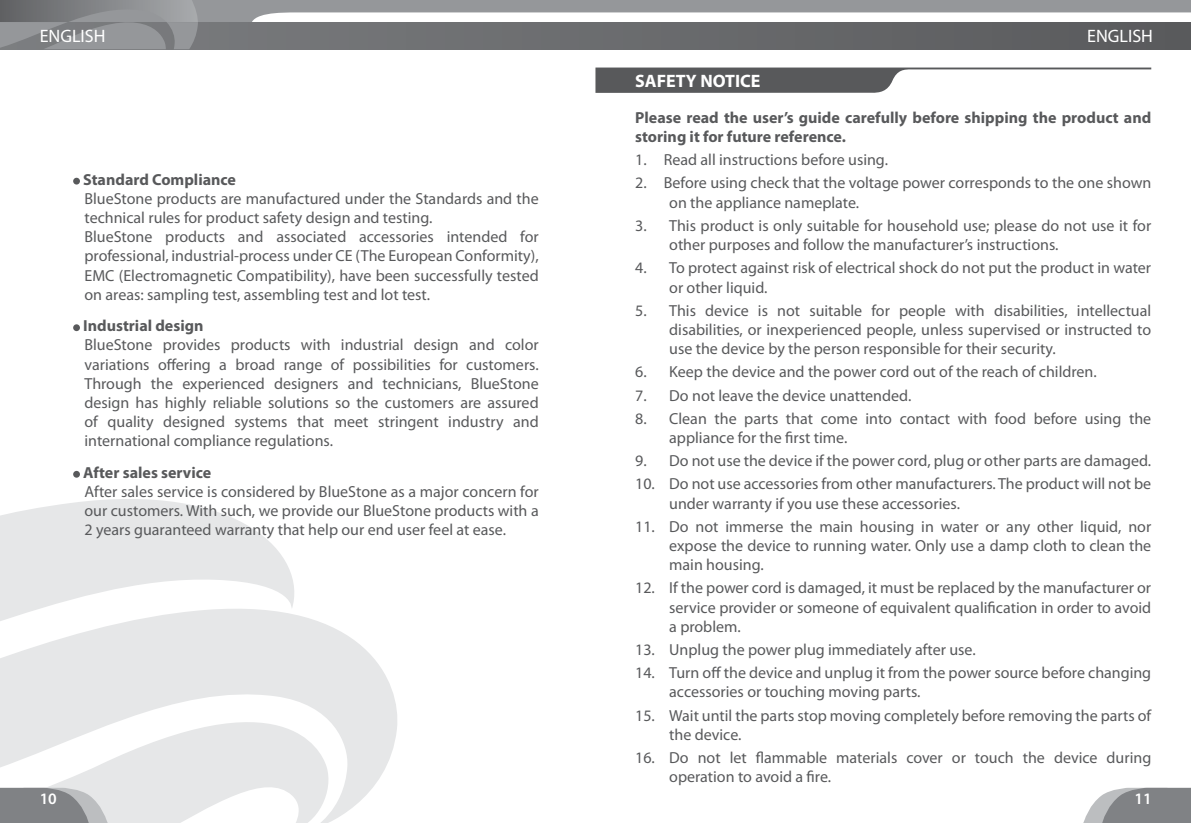
<style>
.page{position:relative;width:1191px;height:823px;background:#fff}
.page>*{position:absolute;margin:0;border:0;box-sizing:border-box;transform-origin:0 0}
.t1{font:18px "Myriad Pro";color:#fff}
.t2{font:700 18px "Myriad Pro";color:#fff}
.t3{font:16px/19.2px "Myriad Pro";color:#58595b}
.t4{font:700 16px/19.2px "Myriad Pro";color:#58595b}
.t5{font:600 16px "Myriad Pro";color:#fff}
</style>
<div class="page">
<svg style="left:199px;top:0;width:992px;height:22px;fill:#95979a"></svg>
<svg style="left:199px;top:22px;width:992px;height:27px;background:#68696b"></svg>
<svg style="left:0;top:0;width:199px;height:49px;background:#898b8d"></svg>
<svg style="left:0;top:499px;width:397px;height:323px;fill:#e6e7e8"></svg>
<div style="left:73px;top:178px;width:7px;height:6px;background:#58595b;border-radius:50%"></div>
<div style="left:73px;top:324px;width:7px;height:7px;background:#58595b;border-radius:50%"></div>
<div style="left:73px;top:470px;width:7px;height:7px;background:#58595b;border-radius:50%"></div>
<svg style="left:595px;top:67px;width:556px;height:26px"></svg>
<svg style="left:0;top:787px;width:115px;height:35px;background:#9c9ea0"></svg>
<svg style="left:1084px;top:787px;width:107px;height:35px;background:#9a9b9e"></svg>
<p class="t1" style="left:40px;top:25px;width:67px">ENGLISH</p>
<p class="t1" style="left:1087px;top:25px;width:67px">ENGLISH</p>
<p class="t2" style="left:635px;top:69px;width:127px">SAFETY NOTICE</p>
<p class="t4" style="left:83px;top:169px;width:154px">Standard Compliance</p>
<p class="t3" style="left:84px;top:188px;width:456px">BlueStone products are manufactured under the Standards and the technical rules for product safety design and testing.<br>BlueStone products and associated accessories intended for professional, industrial-process under CE (The European Conformity), EMC (Electromagnetic Compatibility), have been successfully tested on areas: sampling test, assembling test and lot test.</p>
<p class="t4" style="left:83px;top:315px;width:122px">Industrial design</p>
<p class="t3" style="left:84px;top:335px;width:456px;text-align:justify">BlueStone provides products with industrial design and color variations offering a broad range of possibilities for customers.<br>Through the experienced designers and technicians, BlueStone design has highly reliable solutions so the customers are assured of quality designed systems that meet stringent industry and international compliance regulations.</p>
<p class="t4" style="left:83px;top:462px;width:130px">After sales service</p>
<p class="t3" style="left:84px;top:481px;width:456px;text-align:justify">After sales service is considered by BlueStone as a major concern for our customers. With such, we provide our BlueStone products with a 2 years guaranteed warranty that help our end user feel at ease.</p>
<p class="t4" style="left:635px;top:107px;width:517px">Please read the user’s guide carefully before shipping the product and storing it for future reference.</p>
<p class="t3" style="left:635px;top:150px;width:254px">1. Read all instructions before using.</p>
<p class="t3" style="left:669px;top:173px;width:483px;text-indent:-34px">2. Before using check that the voltage power corresponds to the one shown on the appliance nameplate.</p>
<p class="t3" style="left:669px;top:215px;width:483px;text-indent:-34px">3. This product is only suitable for household use; please do not use it for other purposes and follow the manufacturer’s instructions.</p>
<p class="t3" style="left:669px;top:258px;width:483px;text-indent:-34px">4. To protect against risk of electrical shock do not put the product in water or other liquid.</p>
<p class="t3" style="left:669px;top:300px;width:483px;text-align:justify;text-indent:-34px">5. This device is not suitable for people with disabilities, intellectual disabilities, or inexperienced people, unless supervised or instructed to use the device by the person responsible for their security.</p>
<p class="t3" style="left:635px;top:362px;width:463px">6. Keep the device and the power cord out of the reach of children.</p>
<p class="t3" style="left:635px;top:385px;width:278px">7. Do not leave the device unattended.</p>
<p class="t3" style="left:669px;top:408px;width:483px;text-indent:-34px">8. Clean the parts that come into contact with food before using the appliance for the first time.</p>
<p class="t3" style="left:635px;top:450px;width:517px">9. Do not use the device if the power cord, plug or other parts are damaged.</p>
<p class="t3" style="left:669px;top:474px;width:483px;text-indent:-34px">10. Do not use accessories from other manufacturers. The product will not be under warranty if you use these accessories.</p>
<p class="t3" style="left:669px;top:516px;width:483px;text-align:justify;text-indent:-34px">11. Do not immerse the main housing in water or any other liquid, nor expose the device to running water. Only use a damp cloth to clean the main housing.</p>
<p class="t3" style="left:669px;top:577px;width:483px;text-align:justify;text-indent:-34px">12. If the power cord is damaged, it must be replaced by the manufacturer or service provider or someone of equivalent qualification in order to avoid a problem.</p>
<p class="t3" style="left:635px;top:639px;width:342px">13. Unplug the power plug immediately after use.</p>
<p class="t3" style="left:669px;top:662px;width:483px;text-indent:-34px">14. Turn off the device and unplug it from the power source before changing accessories or touching moving parts.</p>
<p class="t3" style="left:669px;top:705px;width:483px;text-indent:-34px">15. Wait until the parts stop moving completely before removing the parts of the device.</p>
<p class="t3" style="left:669px;top:747px;width:483px;text-indent:-34px">16. Do not let flammable materials cover or touch the device during operation to avoid a fire.</p>
<p class="t5" style="left:40px;top:787px;width:19px">10</p>
<p class="t5" style="left:1134px;top:787px;width:19px">11</p>
</div>
